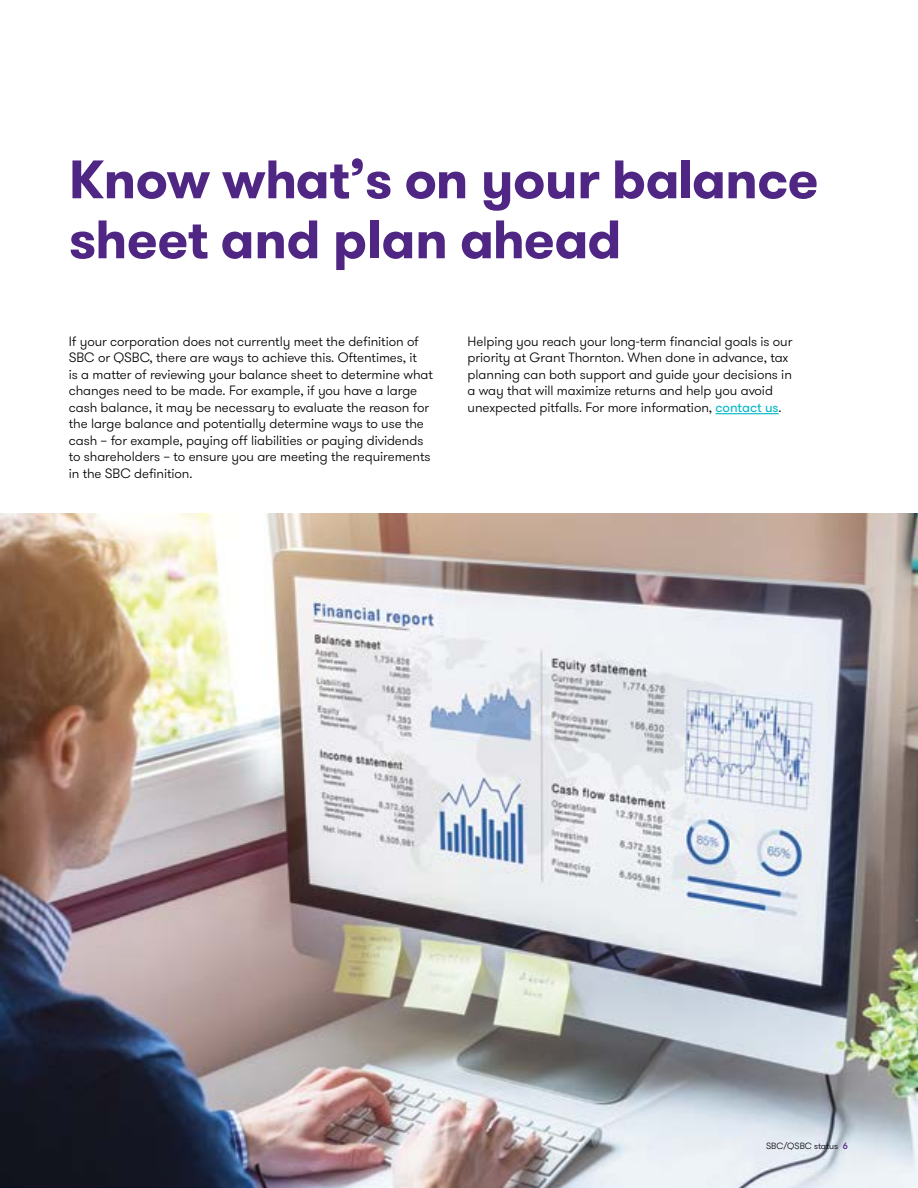
<style>
.page{position:relative;width:918px;height:1188px;background:#fff}
.page>*{position:absolute;margin:0;border:0;box-sizing:border-box;transform-origin:0 0}
.t1{font:700 54px/60px "GT Walsheim Pro";letter-spacing:-.01em;color:#4f2683}
.t2{font:300 13.5px/16.5px "GT Walsheim Pro";letter-spacing:-.005em;color:#000}
.t3{font:300 9px "GT Walsheim Pro";color:#000}
.s1{font-weight:400;color:#00b7c9}
.s2{font-weight:500;color:#4f2683}
</style>
<div class="page">
<img style="left:0;top:514px;width:918px;height:674px">
<hr style="left:716px;top:413px;width:63px;height:1px;background:#00b7c9">
<h1 class="t1" style="left:69px;top:150px;width:751px">Know what’s on your balance sheet and plan ahead</h1>
<p class="t2" style="left:69px;top:333px;width:366px">If your corporation does not currently meet the definition of SBC or QSBC, there are ways to achieve this. Oftentimes, it<br>is a matter of reviewing your balance sheet to determine what changes need to be made. For example, if you have a large cash balance, it may be necessary to evaluate the reason for the large balance and potentially determine ways to use the cash – for example, paying off liabilities or paying dividends to shareholders – to ensure you are meeting the requirements in the SBC definition.</p>
<p class="t2" style="left:468px;top:333px;width:326px">Helping you reach your long-term financial goals is our priority at Grant Thornton. When done in advance, tax planning can both support and guide your decisions in a way that will maximize returns and help you avoid unexpected pitfalls. For more information, <span class="s1">contact us</span>.</p>
<p class="t3" style="left:766px;top:1140px;width:83px">SBC/QSBC status <span class="s2">6</span></p>
</div>
